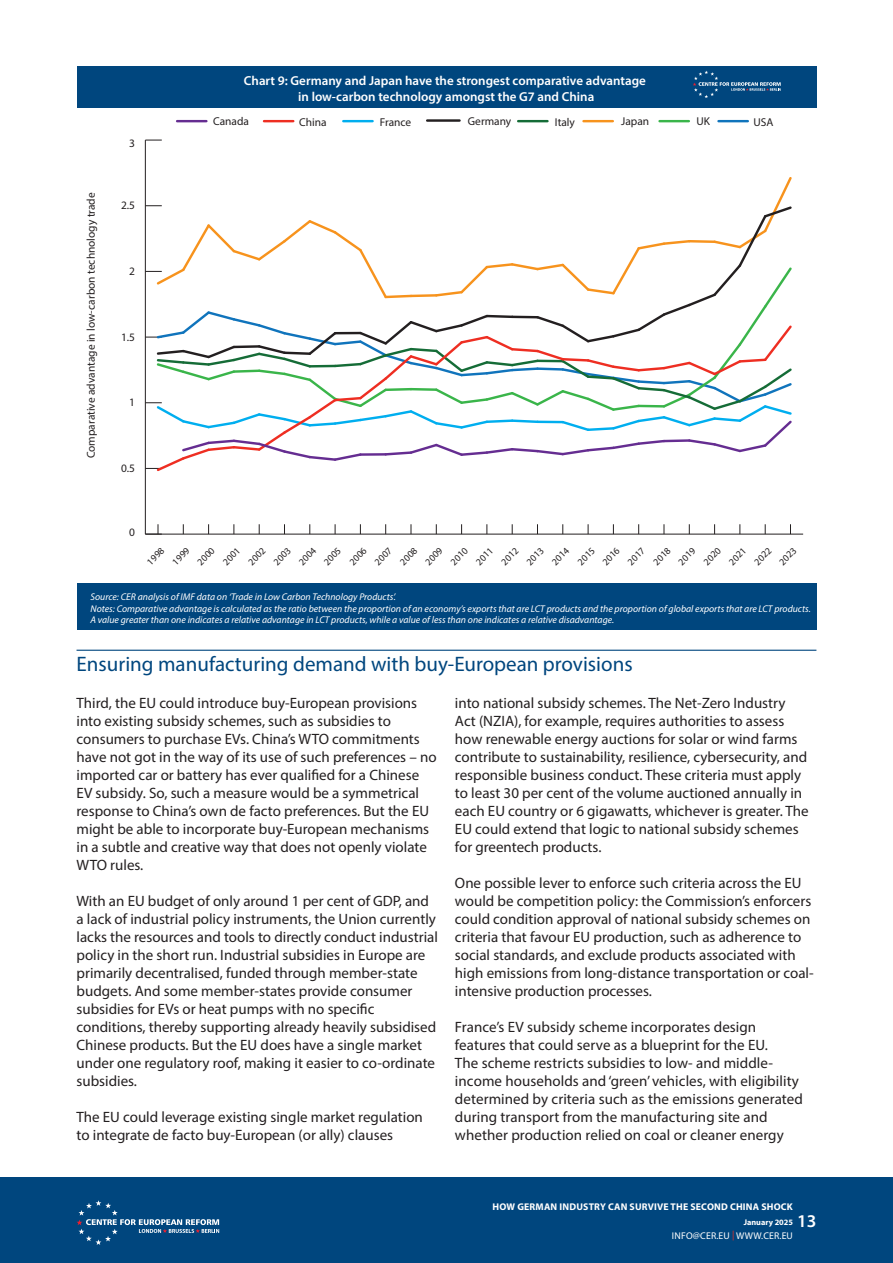
<style>
.page{position:relative;width:893px;height:1263px;background:#fff}
.page>*{position:absolute;margin:0;border:0;box-sizing:border-box;transform-origin:0 0}
.Section_Breaks{font:21px "Myriad Pro";color:#00467e}
.t1{font:600 18px "Myriad Pro";color:#fff}
.Body_Copy{font:15px/18px "Myriad Pro";color:#231f20}
.t2{font:600 13.05px/15.6px "Myriad Pro";color:#fff;text-align:center}
.t3{font:11.4px "Myriad Pro";color:#231f20}
.t4{font:italic 9.75px/11.7px "Myriad Pro";color:#fff}
.t5{font:9.75px "Myriad Pro";color:#231f20}
.t6{font:700 9.75px "Myriad Pro";letter-spacing:.02em;color:#fff}
.t7{font:9.75px "Myriad Pro";letter-spacing:.02em;color:#fff}
.t8{font:700 8.25px "Myriad Pro";color:#fff}
.s1{color:#ee2e22}
</style>
<div class="page">
<hr style="left:77px;top:650px;width:739px;height:1px;background:#00467e">
<div style="left:0;top:1178px;width:893px;height:85px;background:#00467e"></div>
<svg style="left:77px;top:1200px;width:142px;height:45px"></svg>
<div style="left:77px;top:583px;width:739px;height:46px;background:#00467e"></div>
<div style="left:77px;top:66px;width:739px;height:42px;background:#00467e"></div>
<svg style="left:693px;top:71px;width:88px;height:27px"></svg>
<hr style="left:264px;top:120px;width:29px;height:2px;background:#ee2e22">
<hr style="left:343px;top:120px;width:30px;height:2px;background:#00aeef">
<hr style="left:427px;top:119px;width:33px;height:3px;background:#231f20">
<hr style="left:583px;top:120px;width:30px;height:2px;background:#f7931d">
<hr style="left:718px;top:120px;width:30px;height:2px;background:#1074bc">
<hr style="left:177px;top:120px;width:29px;height:2px;background:#652d91">
<hr style="left:518px;top:120px;width:29px;height:2px;background:#156c37">
<hr style="left:660px;top:120px;width:29px;height:2px;background:#3ab54a">
<hr style="left:145px;top:534px;width:658px;height:1px;background:#231f20">
<hr style="left:145px;top:140px;width:1px;height:394px;background:#231f20">
<svg style="left:145px;top:524px;width:17px;height:11px"></svg>
<svg style="left:145px;top:140px;width:17px;height:1px"></svg>
<svg style="left:145px;top:175px;width:647px;height:298px"></svg>
<p class="t2" style="left:244px;top:73px;width:403px">Chart 9: Germany and Japan have the strongest comparative advantage in low-carbon technology amongst the G7 and China</p>
<p class="t3" style="left:84px;top:458px;width:267px;rotate:-90deg">Comparative advantage in low-carbon technology trade</p>
<p class="t3" style="left:129px;top:136px;width:7px">3</p>
<p class="t3" style="left:121px;top:198px;width:16px">2.5</p>
<p class="t3" style="left:129px;top:264px;width:7px">2</p>
<p class="t3" style="left:213px;top:115px;width:37px">Canada</p>
<p class="t3" style="left:299px;top:115px;width:29px">China</p>
<p class="t3" style="left:380px;top:115px;width:33px">France</p>
<p class="t3" style="left:468px;top:115px;width:45px">Germany</p>
<p class="t3" style="left:555px;top:115px;width:22px">Italy</p>
<p class="t3" style="left:621px;top:114px;width:30px">Japan</p>
<p class="t3" style="left:697px;top:115px;width:15px">UK</p>
<p class="t3" style="left:753px;top:115px;width:21px">USA</p>
<p class="t3" style="left:121px;top:330px;width:16px">1.5</p>
<p class="t3" style="left:129px;top:395px;width:7px">1</p>
<p class="t3" style="left:121px;top:461px;width:16px">0.5</p>
<p class="t3" style="left:129px;top:525px;width:7px">0</p>
<p class="t5" style="left:144px;top:559px;width:22px;rotate:-45deg">1998</p>
<p class="t5" style="left:195px;top:559px;width:22px;rotate:-45deg">2000</p>
<p class="t5" style="left:246px;top:559px;width:22px;rotate:-45deg">2002</p>
<p class="t5" style="left:296px;top:559px;width:22px;rotate:-45deg">2004</p>
<p class="t5" style="left:347px;top:559px;width:22px;rotate:-45deg">2006</p>
<p class="t5" style="left:372px;top:559px;width:22px;rotate:-45deg">2007</p>
<p class="t5" style="left:397px;top:559px;width:22px;rotate:-45deg">2008</p>
<p class="t5" style="left:423px;top:559px;width:22px;rotate:-45deg">2009</p>
<p class="t5" style="left:448px;top:559px;width:22px;rotate:-45deg">2010</p>
<p class="t5" style="left:473px;top:559px;width:22px;rotate:-45deg">2011</p>
<p class="t5" style="left:499px;top:559px;width:22px;rotate:-45deg">2012</p>
<p class="t5" style="left:524px;top:559px;width:22px;rotate:-45deg">2013</p>
<p class="t5" style="left:549px;top:559px;width:22px;rotate:-45deg">2014</p>
<p class="t5" style="left:575px;top:559px;width:22px;rotate:-45deg">2015</p>
<p class="t5" style="left:600px;top:559px;width:22px;rotate:-45deg">2016</p>
<p class="t5" style="left:625px;top:559px;width:22px;rotate:-45deg">2017</p>
<p class="t5" style="left:651px;top:559px;width:22px;rotate:-45deg">2018</p>
<p class="t5" style="left:676px;top:559px;width:22px;rotate:-45deg">2019</p>
<p class="t5" style="left:701px;top:559px;width:22px;rotate:-45deg">2020</p>
<p class="t5" style="left:726px;top:559px;width:22px;rotate:-45deg">2021</p>
<p class="t5" style="left:752px;top:559px;width:22px;rotate:-45deg">2022</p>
<p class="t5" style="left:776px;top:559px;width:22px;rotate:-45deg">2023</p>
<p class="t5" style="left:170px;top:559px;width:22px;rotate:-45deg">1999</p>
<p class="t5" style="left:220px;top:559px;width:22px;rotate:-45deg">2001</p>
<p class="t5" style="left:271px;top:559px;width:22px;rotate:-45deg">2003</p>
<p class="t5" style="left:321px;top:559px;width:22px;rotate:-45deg">2005</p>
<p class="t4" style="left:91px;top:591px;width:722px">Source: CER analysis of IMF data on ‘Trade in Low Carbon Technology Products’.<br>Notes: Comparative advantage is calculated as the ratio between the proportion of an economy’s exports that are LCT products and the proportion of global exports that are LCT products.<br>A value greater than one indicates a relative advantage in LCT products, while a value of less than one indicates a relative disadvantage.</p>
<p class="Section_Breaks" style="left:77px;top:651px;width:558px">Ensuring manufacturing demand with buy-European provisions</p>
<p class="Body_Copy" style="left:77px;top:694px;width:362px">Third, the EU could introduce buy-European provisions into existing subsidy schemes, such as subsidies to consumers to purchase EVs. China’s WTO commitments have not got in the way of its use of such preferences – no imported car or battery has ever qualified for a Chinese EV subsidy. So, such a measure would be a symmetrical response to China’s own de facto preferences. But the EU might be able to incorporate buy-European mechanisms in a subtle and creative way that does not openly violate WTO rules.</p>
<p class="Body_Copy" style="left:77px;top:892px;width:363px">With an EU budget of only around 1 per cent of GDP, and a lack of industrial policy instruments, the Union currently lacks the resources and tools to directly conduct industrial policy in the short run. Industrial subsidies in Europe are primarily decentralised, funded through member-state budgets. And some member-states provide consumer subsidies for EVs or heat pumps with no specific conditions, thereby supporting already heavily subsidised Chinese products. But the EU does have a single market under one regulatory roof, making it easier to co-ordinate subsidies.</p>
<p class="Body_Copy" style="left:77px;top:1108px;width:348px">The EU could leverage existing single market regulation to integrate de facto buy-European (or ally) clauses</p>
<p class="Body_Copy" style="left:455px;top:694px;width:355px">into national subsidy schemes. The Net-Zero Industry Act (NZIA), for example, requires authorities to assess how renewable energy auctions for solar or wind farms contribute to sustainability, resilience, cybersecurity, and responsible business conduct. These criteria must apply to least 30 per cent of the volume auctioned annually in each EU country or 6 gigawatts, whichever is greater. The EU could extend that logic to national subsidy schemes for greentech products.</p>
<p class="Body_Copy" style="left:455px;top:874px;width:360px">One possible lever to enforce such criteria across the EU would be competition policy: the Commission’s enforcers could condition approval of national subsidy schemes on criteria that favour EU production, such as adherence to social standards, and exclude products associated with high emissions from long-distance transportation or coal&shy;intensive production processes.</p>
<p class="Body_Copy" style="left:455px;top:1018px;width:349px">France’s EV subsidy scheme incorporates design features that could serve as a blueprint for the EU.<br>The scheme restricts subsidies to low- and middle&shy;income households and ‘green’ vehicles, with eligibility determined by criteria such as the emissions generated during transport from the manufacturing site and whether production relied on coal or cleaner energy</p>
<p class="t6" style="left:492px;top:1200px;width:302px">HOW GERMAN INDUSTRY CAN SURVIVE THE SECOND CHINA SHOCK</p>
<p class="t8" style="left:744px;top:1217px;width:51px">January 2025</p>
<p class="t7" style="left:672px;top:1229px;width:123px">INFO@CER.EU <span class="s1">|</span> WWW.CER.EU</p>
<p class="t1" style="left:797px;top:1210px;width:21px">13</p>
</div>
